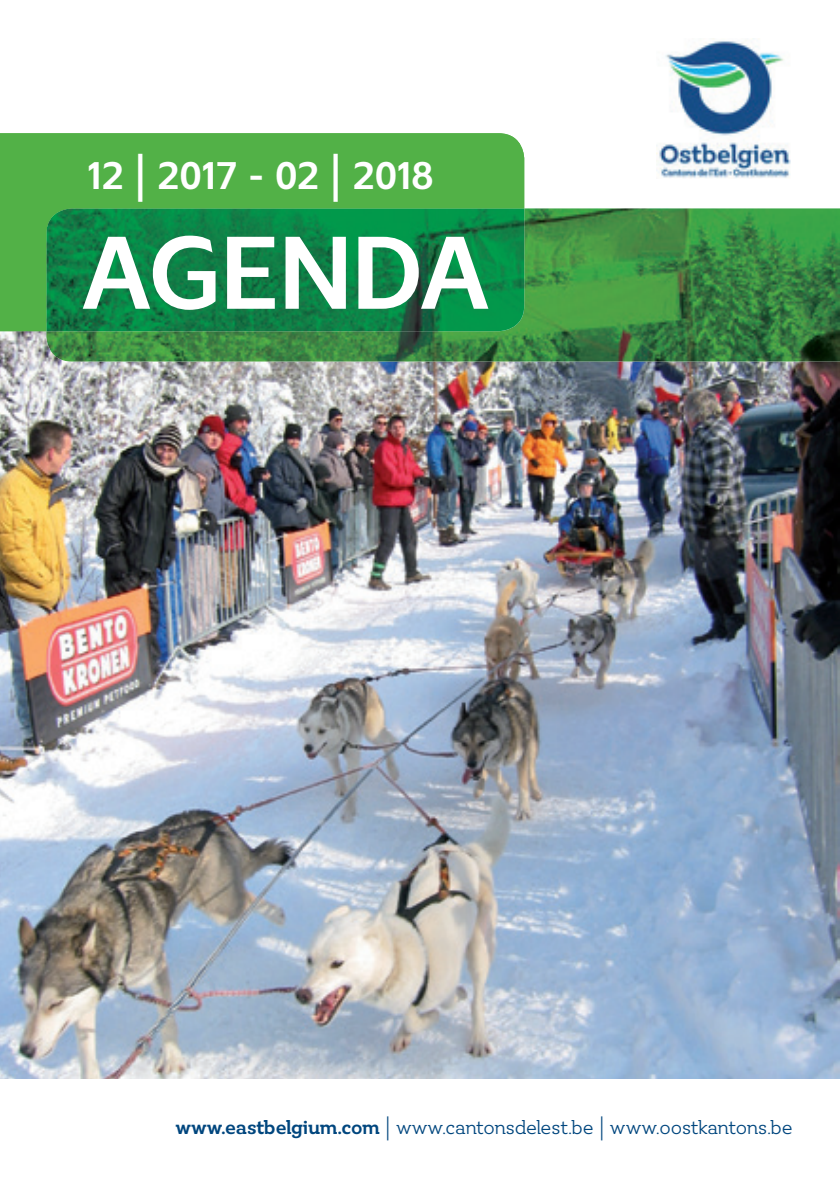
<style>
.page{position:relative;width:840px;height:1191px;background:#fff}
.page>*{position:absolute;margin:0;border:0;box-sizing:border-box;transform-origin:0 0}
.t1{font:700 107px "Ostbe Sans";letter-spacing:-.02em;color:#fff}
.t2{font:700 40px "Ostbe Sans";letter-spacing:-.005em;color:#fff}
.t3{font:20px "Ostbe Serif";letter-spacing:-.02em;color:#00467e}
.s1{font-weight:700}
</style>
<div class="page">
<img style="left:0;top:331px;width:839px;height:748px">
<img style="left:46px;top:208px;width:793px;height:153px">
<svg style="left:0;top:133px;width:524px;height:198px;background:#2a9747"></svg>
<img style="left:656px;top:40px;width:135px;height:138px">
<h2 class="t2" style="left:87px;top:152px;width:348px">12 | 2017 - 02 | 2018</h2>
<h1 class="t1" style="left:79px;top:212px;width:415px">AGENDA</h1>
<p class="t3" style="left:175px;top:1116px;width:618px"><span class="s1">www.eastbelgium.com</span> | www.cantonsdelest.be | www.oostkantons.be</p>
</div>
